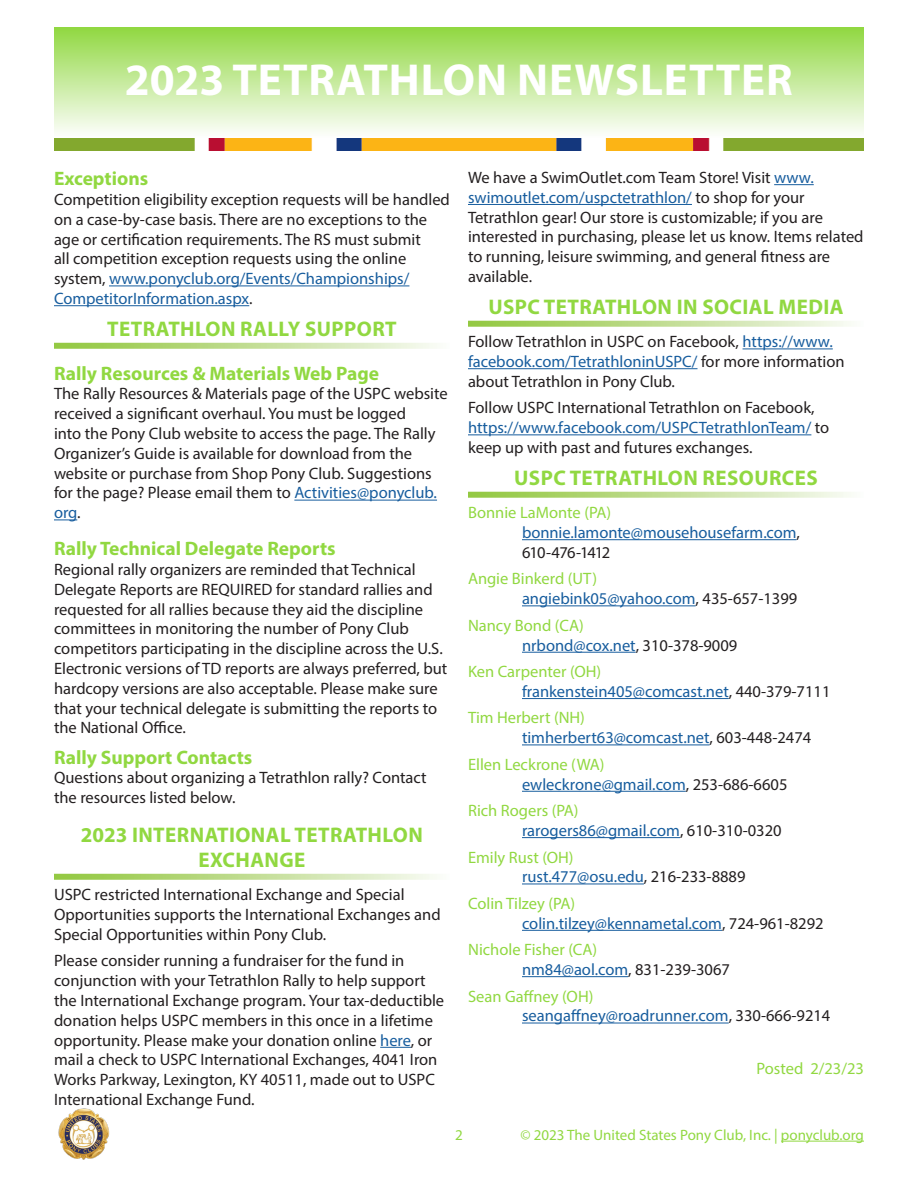
<style>
.page{position:relative;width:918px;height:1188px;background:#fff}
.page>*{position:absolute;margin:0;border:0;box-sizing:border-box;transform-origin:0 0}
.t1{font:700 45px "Myriad Pro";letter-spacing:.02em;color:#fff}
.TET_Header{font:700 21.15px/25.2px "Myriad Pro";letter-spacing:.02em;color:#91d841;text-align:center}
.TET_Subheader{font:700 19.5px "Myriad Pro";color:#91d841}
.t2{font:16.5px/19.8px "Myriad Pro";color:#231f20}
.t3{font:16.5px "Myriad Pro";color:#175d9e}
.t4{font:16.5px "Myriad Pro";color:#91d841}
.t5{font:16.5px "Myriad Pro";letter-spacing:-.06em;color:#231f20}
.t6{font:15px "Myriad Pro";color:#91d841}
.s1{color:#175d9e}
.s2{color:#231f20}
</style>
<div class="page">
<div style="left:54px;top:27px;width:810px;height:110px;background:linear-gradient(to bottom,#90d740,#fcfdf9)"></div>
<img style="left:54px;top:138px;width:810px;height:12px">
<hr style="left:109px;top:286px;width:300px;height:1px;background:#175d9e">
<hr style="left:54px;top:305px;width:195px;height:1px;background:#175d9e">
<svg style="left:54px;top:343px;width:383px;height:6px;background:#c4df98"></svg>
<hr style="left:294px;top:500px;width:143px;height:1px;background:#175d9e">
<svg style="left:54px;top:520px;width:23px;height:1px"></svg>
<svg style="left:54px;top:874px;width:383px;height:6px;background:#c4df98"></svg>
<hr style="left:380px;top:1047px;width:31px;height:1px;background:#175d9e">
<hr style="left:774px;top:184px;width:40px;height:1px;background:#175d9e">
<hr style="left:468px;top:204px;width:224px;height:1px;background:#175d9e">
<svg style="left:468px;top:321px;width:383px;height:6px;background:#c4df99"></svg>
<hr style="left:743px;top:349px;width:90px;height:1px;background:#175d9e">
<hr style="left:468px;top:368px;width:230px;height:1px;background:#175d9e">
<hr style="left:468px;top:434px;width:343px;height:1px;background:#175d9e">
<svg style="left:468px;top:492px;width:383px;height:6px;background:#c4df99"></svg>
<hr style="left:522px;top:539px;width:274px;height:1px;background:#175d9e">
<hr style="left:522px;top:605px;width:174px;height:1px;background:#175d9e">
<hr style="left:522px;top:652px;width:114px;height:1px;background:#175d9e">
<hr style="left:522px;top:698px;width:207px;height:1px;background:#175d9e">
<hr style="left:522px;top:745px;width:188px;height:1px;background:#175d9e">
<hr style="left:522px;top:791px;width:164px;height:1px;background:#175d9e">
<hr style="left:522px;top:837px;width:158px;height:1px;background:#175d9e">
<hr style="left:522px;top:884px;width:122px;height:1px;background:#175d9e">
<hr style="left:522px;top:930px;width:200px;height:1px;background:#175d9e">
<hr style="left:522px;top:976px;width:106px;height:1px;background:#175d9e">
<hr style="left:522px;top:1023px;width:207px;height:1px;background:#175d9e">
<hr style="left:781px;top:1141px;width:83px;height:1px;background:#91d841">
<img style="left:58px;top:1108px;width:52px;height:52px">
<p class="t1" style="left:125px;top:51px;width:670px">2023 TETRATHLON NEWSLETTER</p>
<p class="TET_Subheader" style="left:54px;top:166px;width:96px">Exceptions</p>
<p class="t2" style="left:54px;top:189px;width:397px">Competition eligibility exception requests will be handled on a case-by-case basis. There are no exceptions to the age or certification requirements. The RS must submit<br>all competition exception requests using the online system, <span class="s1">www.ponyclub.org/Events/Championships/ CompetitorInformation.aspx</span>.</p>
<p class="TET_Header" style="left:107px;top:316px;width:291px">TETRATHLON RALLY SUPPORT</p>
<p class="TET_Subheader" style="left:54px;top:360px;width:327px">Rally Resources &amp; Materials Web Page</p>
<p class="t2" style="left:54px;top:384px;width:395px">The Rally Resources &amp; Materials page of the USPC website received a significant overhaul. You must be logged<br>into the Pony Club website to access the page. The Rally Organizer’s Guide is available for download from the website or purchase from Shop Pony Club. Suggestions for the page? Please email them to <span class="s1">Activities@ponyclub. org</span>.</p>
<p class="TET_Subheader" style="left:54px;top:536px;width:283px">Rally Technical Delegate Reports</p>
<p class="t2" style="left:54px;top:559px;width:395px">Regional rally organizers are reminded that Technical Delegate Reports are REQUIRED for standard rallies and requested for all rallies because they aid the discipline committees in monitoring the number of Pony Club competitors participating in the discipline across the U.S.<br>Electronic versions of TD reports are always preferred, but hardcopy versions are also acceptable. Please make sure that your technical delegate is submitting the reports to the National Office.</p>
<p class="TET_Subheader" style="left:54px;top:744px;width:200px">Rally Support Contacts</p>
<p class="t2" style="left:54px;top:768px;width:374px">Questions about organizing a Tetrathlon rally? Contact the resources listed below.</p>
<p class="TET_Header" style="left:81px;top:821px;width:343px">2023 INTERNATIONAL TETRATHLON<br>EXCHANGE</p>
<p class="t2" style="left:54px;top:885px;width:388px">USPC restricted International Exchange and Special<br>Opportunities supports the International Exchanges and<br>Special Opportunities within Pony Club.</p>
<p class="t2" style="left:54px;top:951px;width:392px">Please consider running a fundraiser for the fund in conjunction with your Tetrathlon Rally to help support the International Exchange program. Your tax-deductible donation helps USPC members in this once in a lifetime opportunity. Please make your donation online <span class="s1">here</span>, or mail a check to USPC International Exchanges, 4041 Iron Works Parkway, Lexington, KY 40511, made out to USPC International Exchange Fund.</p>
<p class="t2" style="left:468px;top:167px;width:397px">We have a SwimOutlet.com Team Store! Visit <span class="s1">www. swimoutlet.com/uspctetrathlon/</span> to shop for your Tetrathlon gear! Our store is customizable; if you are interested in purchasing, please let us know. Items related to running, leisure swimming, and general fitness are available.</p>
<p class="TET_Header" style="left:488px;top:294px;width:357px">USPC TETRATHLON IN SOCIAL MEDIA</p>
<p class="t2" style="left:468px;top:332px;width:378px">Follow Tetrathlon in USPC on Facebook, <span class="s1">https://www. facebook.com/TetrathloninUSPC/</span> for more information about Tetrathlon in Pony Club.</p>
<p class="t2" style="left:468px;top:398px;width:363px">Follow USPC International Tetrathlon on Facebook, <span class="s1">https://www.facebook.com/USPCTetrathlonTeam/</span> to keep up with past and futures exchanges.</p>
<p class="TET_Header" style="left:514px;top:465px;width:305px">USPC TETRATHLON RESOURCES</p>
<p class="t4" style="left:468px;top:503px;width:145px">Bonnie LaMonte (PA)</p>
<p class="t3" style="left:522px;top:522px;width:279px">bonnie.lamonte@mousehousefarm.com<span class="s2">,</span></p>
<p class="t5" style="left:522px;top:542px;width:90px">610-476-1412</p>
<p class="t4" style="left:468px;top:569px;width:131px">Angie Binkerd (UT)</p>
<p class="t3" style="left:522px;top:589px;width:277px">angiebink05@yahoo.com<span class="s2">, 435-657-1399</span></p>
<p class="t4" style="left:468px;top:615px;width:117px">Nancy Bond (CA)</p>
<p class="t3" style="left:522px;top:635px;width:217px">nrbond@cox.net<span class="s2">, 310-378-9009</span></p>
<p class="t4" style="left:468px;top:661px;width:135px">Ken Carpenter (OH)</p>
<p class="t3" style="left:522px;top:681px;width:310px">frankenstein405@comcast.net<span class="s2">, 440-379-7111</span></p>
<p class="t4" style="left:468px;top:708px;width:118px">Tim Herbert (NH)</p>
<p class="t3" style="left:522px;top:728px;width:291px">timherbert63@comcast.net<span class="s2">, 603-448-2474</span></p>
<p class="t4" style="left:468px;top:754px;width:138px">Ellen Leckrone (WA)</p>
<p class="t3" style="left:522px;top:774px;width:267px">ewleckrone@gmail.com<span class="s2">, 253-686-6605</span></p>
<p class="t4" style="left:468px;top:800px;width:112px">Rich Rogers (PA)</p>
<p class="t3" style="left:522px;top:820px;width:261px">rarogers86@gmail.com<span class="s2">, 610-310-0320</span></p>
<p class="t4" style="left:468px;top:847px;width:107px">Emily Rust (OH)</p>
<p class="t3" style="left:522px;top:867px;width:225px">rust.477@osu.edu<span class="s2">, 216-233-8889</span></p>
<p class="t4" style="left:468px;top:893px;width:109px">Colin Tilzey (PA)</p>
<p class="t3" style="left:522px;top:913px;width:303px">colin.tilzey@kennametal.com<span class="s2">, 724-961-8292</span></p>
<p class="t4" style="left:468px;top:940px;width:131px">Nichole Fisher (CA)</p>
<p class="t2" style="left:522px;top:959px;width:209px"><span class="s1">nm84@aol.com</span>, 831-239-3067</p>
<p class="t4" style="left:468px;top:986px;width:127px">Sean Gaffney (OH)</p>
<p class="t3" style="left:522px;top:1006px;width:310px">seangaffney@roadrunner.com<span class="s2">, 330-666-9214</span></p>
<p class="t4" style="left:756px;top:1059px;width:109px">Posted 2/23/23</p>
<p class="t6" style="left:455px;top:1125px;width:9px">2</p>
<p class="t6" style="left:521px;top:1125px;width:345px">© 2023 The United States Pony Club, Inc. | ponyclub.org</p>
</div>
